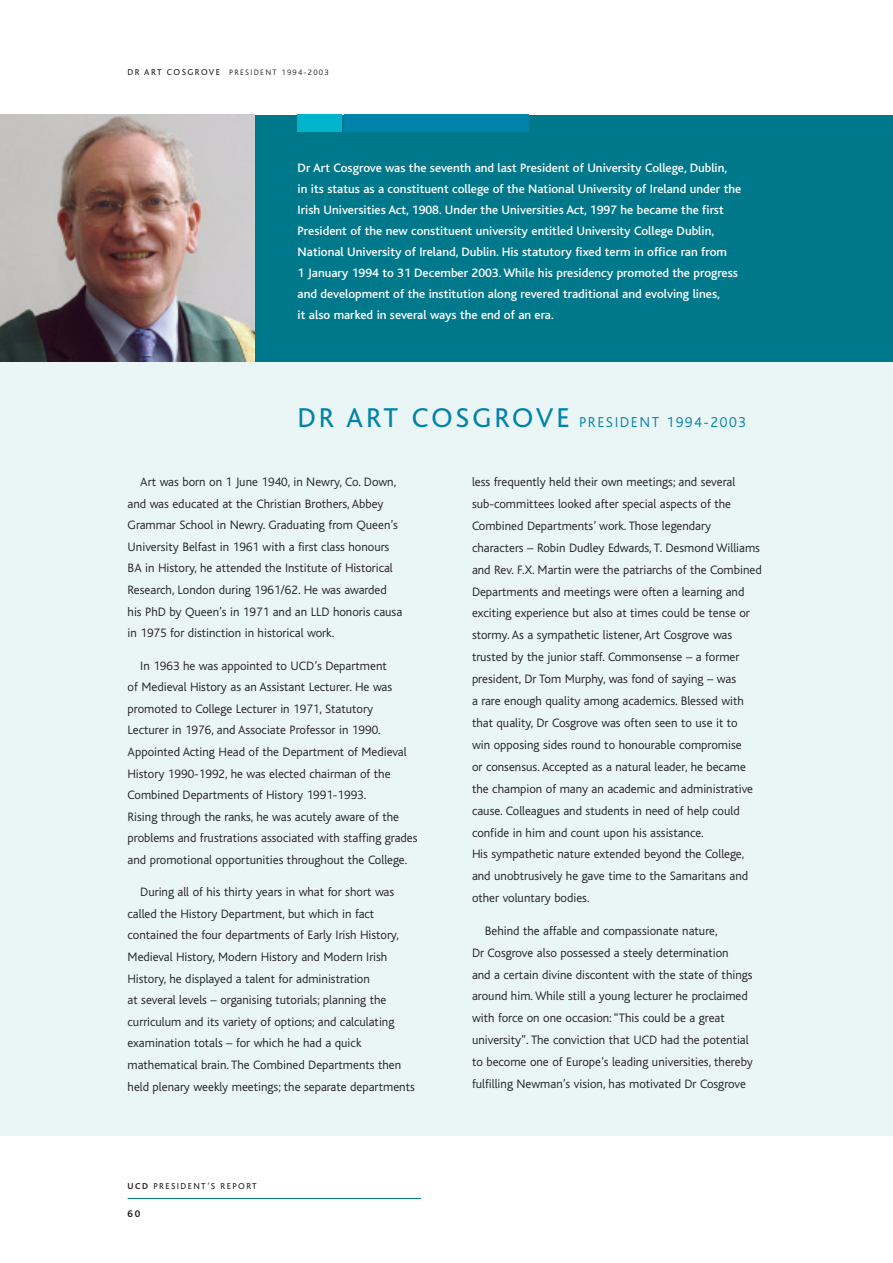
<style>
.page{position:relative;width:893px;height:1263px;background:#fff}
.page>*{position:absolute;margin:0;border:0;box-sizing:border-box;transform-origin:0 0}
.t1{font:300 15px "Bliss";letter-spacing:.105em;color:#0083a9}
.t2{font:300 12.75px/21.9px "Bliss";color:#231f20}
.t3{font:500 12.75px/21px "Bliss";color:#fff}
.t4{font:700 10.2px "Bliss";color:#231f20}
.t5{font:9px "Bliss";letter-spacing:.155em;color:#231f20}
.t6{font:300 8.25px "Bliss";letter-spacing:.155em;color:#231f20}
.s1{font-weight:400;font-size:9px}
.s2{font-weight:400;font-size:28.5px}
.s3{font-weight:700}
</style>
<div class="page">
<div style="left:0;top:115px;width:893px;height:1020px;background:#eaf5f5"></div>
<hr style="left:128px;top:1198px;width:293px;height:1px;background:#007e7a">
<div style="left:0;top:115px;width:893px;height:246px;background:#00788b"></div>
<img style="left:0;top:115px;width:254px;height:246px">
<div style="left:298px;top:115px;width:44px;height:17px;background:#00b5cb"></div>
<div style="left:344px;top:115px;width:185px;height:17px;background:#0083a9"></div>
<p class="t6" style="left:128px;top:70px;width:203px"><span class="s1">DR ART COSGROVE</span> PRESIDENT 1994-2003</p>
<p class="t3" style="left:298px;top:159px;width:445px">Dr Art Cosgrove was the seventh and last President of University College, Dublin,<br>in its status as a constituent college of the National University of Ireland under the Irish Universities Act, 1908. Under the Universities Act, 1997 he became the first President of the new constituent university entitled University College Dublin, National University of Ireland, Dublin. His statutory fixed term in office ran from<br>1 January 1994 to 31 December 2003. While his presidency promoted the progress and development of the institution along revered traditional and evolving lines,<br>it also marked in several ways the end of an era.</p>
<p class="t1" style="left:298px;top:417px;width:450px"><span class="s2">DR ART COSGROVE</span> PRESIDENT 1994-2003</p>
<p class="t2" style="left:128px;top:472px;width:276px;text-indent:13px">Art was born on 1 June 1940, in Newry, Co. Down, and was educated at the Christian Brothers, Abbey Grammar School in Newry. Graduating from Queen’s University Belfast in 1961 with a first class honours BA in History, he attended the Institute of Historical Research, London during 1961/62. He was awarded his PhD by Queen’s in 1971 and an LLD honoris causa in 1975 for distinction in historical work.</p>
<p class="t2" style="left:128px;top:656px;width:291px;text-indent:13px">In 1963 he was appointed to UCD’s Department<br>of Medieval History as an Assistant Lecturer. He was promoted to College Lecturer in 1971, Statutory<br>Lecturer in 1976, and Associate Professor in 1990.<br>Appointed Acting Head of the Department of Medieval History 1990-1992, he was elected chairman of the Combined Departments of History 1991-1993.<br>Rising through the ranks, he was acutely aware of the problems and frustrations associated with staffing grades and promotional opportunities throughout the College.</p>
<p class="t2" style="left:128px;top:882px;width:289px;text-indent:13px">During all of his thirty years in what for short was called the History Department, but which in fact contained the four departments of Early Irish History, Medieval History, Modern History and Modern Irish History, he displayed a talent for administration<br>at several levels – organising tutorials; planning the curriculum and its variety of options; and calculating examination totals – for which he had a quick mathematical brain. The Combined Departments then held plenary weekly meetings; the separate departments</p>
<p class="t5" style="left:128px;top:1183px;width:131px"><span class="s3">UCD</span> PRESIDENT’S REPORT</p>
<p class="t4" style="left:128px;top:1210px;width:14px">60</p>
<p class="t2" style="left:472px;top:472px;width:291px">less frequently held their own meetings; and several sub-committees looked after special aspects of the Combined Departments’ work. Those legendary characters – Robin Dudley Edwards, T. Desmond Williams and Rev. F.X. Martin were the patriarchs of the Combined Departments and meetings were often a learning and exciting experience but also at times could be tense or stormy. As a sympathetic listener, Art Cosgrove was trusted by the junior staff. Commonsense – a former president, Dr Tom Murphy, was fond of saying – was<br>a rare enough quality among academics. Blessed with that quality, Dr Cosgrove was often seen to use it to<br>win opposing sides round to honourable compromise<br>or consensus. Accepted as a natural leader, he became the champion of many an academic and administrative cause. Colleagues and students in need of help could confide in him and count upon his assistance.<br>His sympathetic nature extended beyond the College, and unobtrusively he gave time to the Samaritans and other voluntary bodies.</p>
<p class="t2" style="left:472px;top:921px;width:282px;text-indent:13px">Behind the affable and compassionate nature,<br>Dr Cosgrove also possessed a steely determination<br>and a certain divine discontent with the state of things around him. While still a young lecturer he proclaimed with force on one occasion: “This could be a great university”. The conviction that UCD had the potential to become one of Europe’s leading universities, thereby fulfilling Newman’s vision, has motivated Dr Cosgrove</p>
</div>
